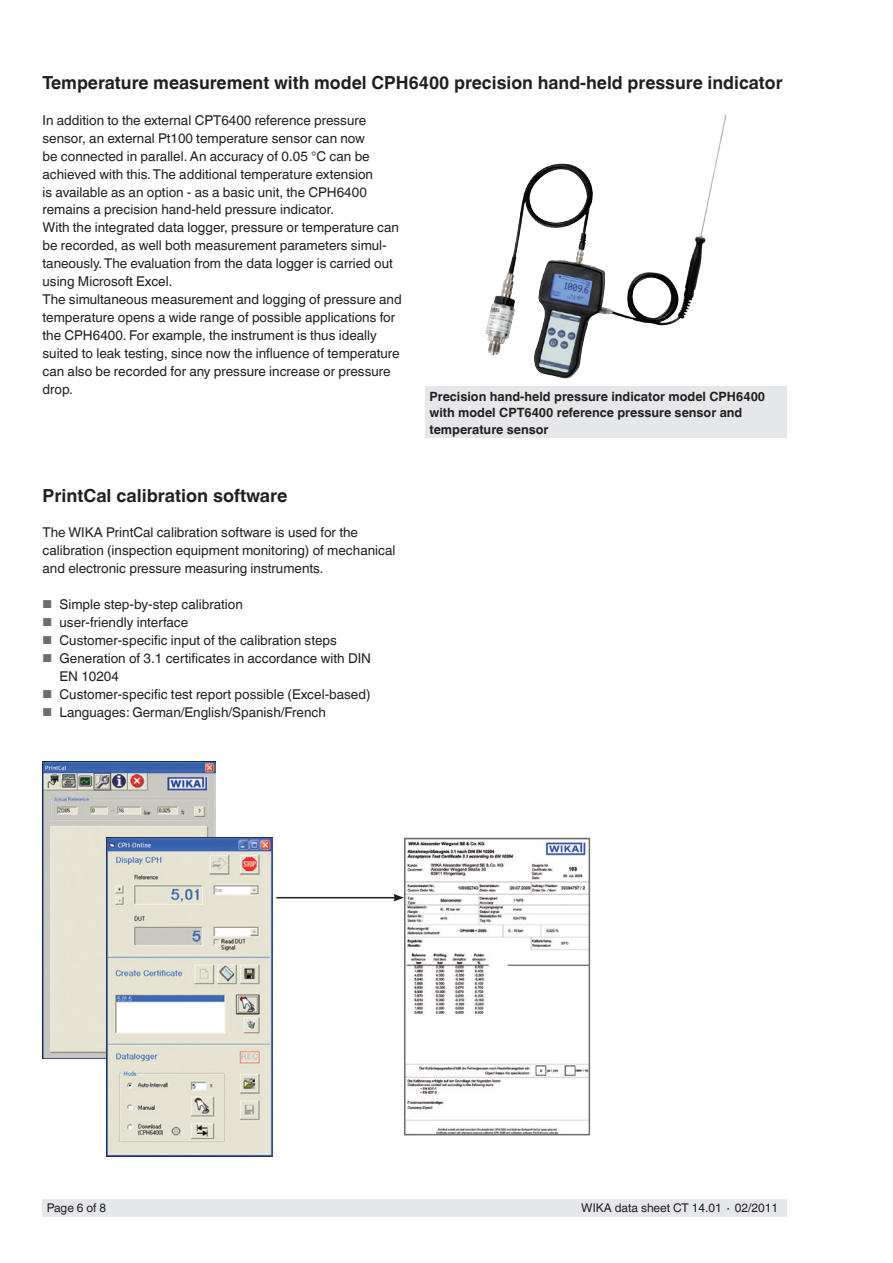
<style>
.page{position:relative;width:893px;height:1263px;background:#fff}
.page>*{position:absolute;margin:0;border:0;box-sizing:border-box;transform-origin:0 0}
.t1{font:700 18px "Helvetica World";color:#231f20}
.t2{font:13.5px/18px "Helvetica World";color:#231f20}
.t3{font:700 12.75px/16.5px "Helvetica World";color:#231f20}
.t4{font:12px "Helvetica World";color:#231f20}
.s1{font-size:11.55px;color:#6c6d70}
</style>
<div class="page">
<div style="left:43px;top:1199px;width:744px;height:17px;background:#e6e7e9"></div>
<img style="left:43px;top:761px;width:173px;height:298px">
<img style="left:106px;top:838px;width:167px;height:319px">
<hr style="left:276px;top:897px;width:120px;height:1px;background:#231f20">
<svg style="left:393px;top:894px;width:11px;height:7px"></svg>
<img style="left:407px;top:841px;width:180px;height:291px">
<div style="left:404px;top:838px;width:186px;height:297px;border:2px solid #6c6d70"></div>
<img style="left:660px;top:116px;width:65px;height:206px">
<div style="left:425px;top:387px;width:362px;height:51px;background:#e6e7e9"></div>
<h1 class="t1" style="left:43px;top:73px;width:742px">Temperature measurement with model CPH6400 precision hand-held pressure indicator</h1>
<p class="t2" style="left:43px;top:111px;width:361px">In addition to the external CPT6400 reference pressure sensor, an external Pt100 temperature sensor can now<br>be connected in parallel. An accuracy of 0.05 °C can be achieved with this. The additional temperature extension<br>is available as an option - as a basic unit, the CPH6400 remains a precision hand-held pressure indicator.<br>With the integrated data logger, pressure or temperature can be recorded, as well both measurement parameters simul&shy;taneously. The evaluation from the data logger is carried out using Microsoft Excel.<br>The simultaneous measurement and logging of pressure and temperature opens a wide range of possible applications for the CPH6400. For example, the instrument is thus ideally suited to leak testing, since now the influence of temperature can also be recorded for any pressure increase or pressure drop.</p>
<h1 class="t1" style="left:43px;top:485px;width:246px">PrintCal calibration software</h1>
<p class="t2" style="left:43px;top:523px;width:354px">The WIKA PrintCal calibration software is used for the calibration (inspection equipment monitoring) of mechanical and electronic pressure measuring instruments.</p>
<p class="t2" style="left:43px;top:595px;width:202px"><span class="s1">■</span> Simple step-by-step calibration</p>
<p class="t2" style="left:43px;top:613px;width:147px"><span class="s1">■</span> user-friendly interface</p>
<p class="t2" style="left:43px;top:631px;width:296px"><span class="s1">■</span> Customer-specific input of the calibration steps</p>
<p class="t2" style="left:60px;top:649px;width:313px;text-indent:-17px"><span class="s1">■</span> Generation of 3.1 certificates in accordance with DIN<br>EN 10204</p>
<p class="t2" style="left:43px;top:685px;width:330px"><span class="s1">■</span> Customer-specific test report possible (Excel-based)</p>
<p class="t2" style="left:43px;top:703px;width:285px"><span class="s1">■</span> Languages: German/English/Spanish/French</p>
<p class="t3" style="left:429px;top:388px;width:337px">Precision hand-held pressure indicator model CPH6400 with model CPT6400 reference pressure sensor and temperature sensor</p>
<p class="t4" style="left:47px;top:1201px;width:61px">Page 6 of 8</p>
<p class="t4" style="left:581px;top:1201px;width:198px">WIKA data sheet CT 14.01 ∙ 02/2011</p>
</div>
